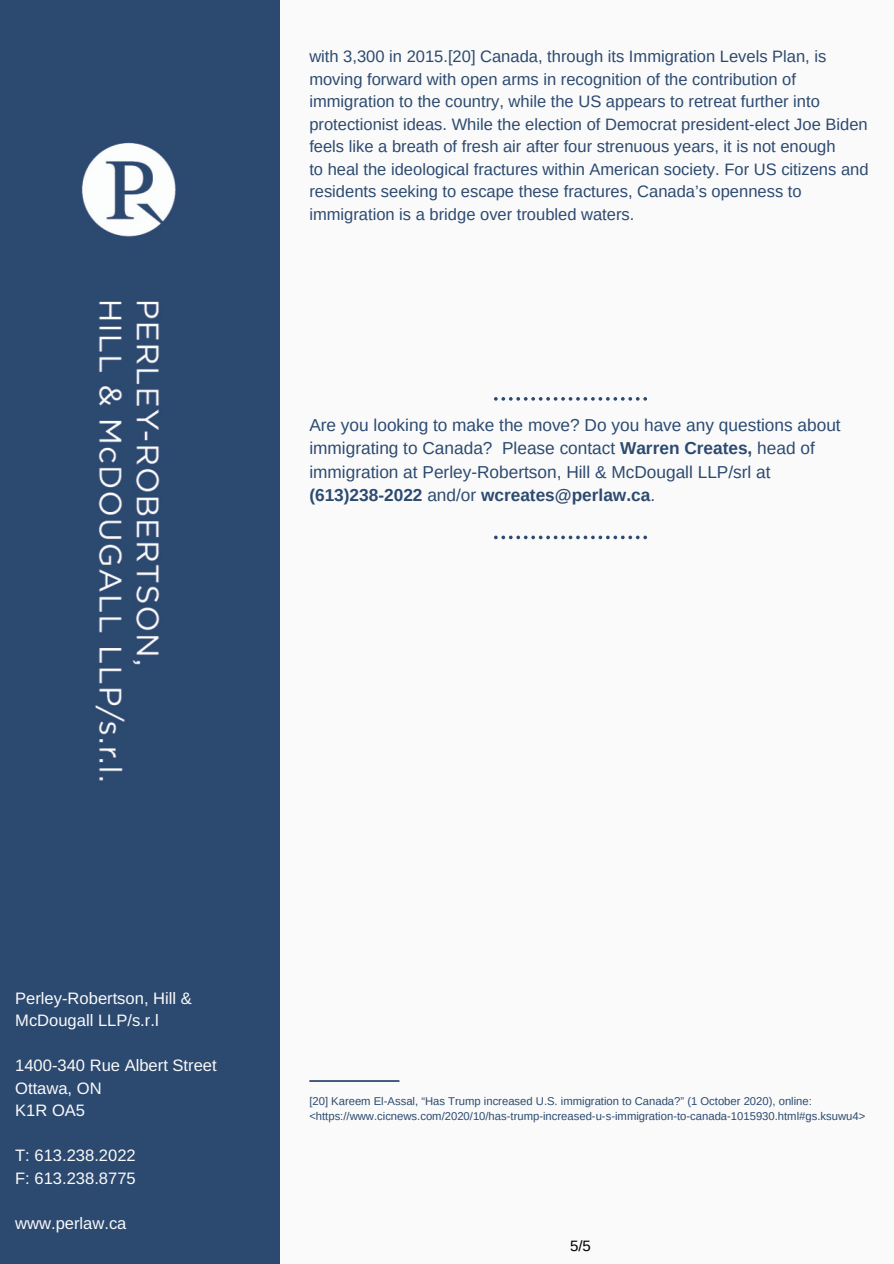
<style>
.page{position:relative;width:894px;height:1264px;background:#fff}
.page>*{position:absolute;margin:0;border:0;box-sizing:border-box;transform-origin:0 0}
.t1{font:17.25px/23.4px "Arimo";color:#2c4a70}
.t2{font:16.5px/22.5px "Arimo";color:#2c4a70}
.t3{font:16.5px/22.5px "Arimo";color:#fafafa}
.t4{font:15px "Arimo";color:#000}
.t5{font:11.25px/15px "Arimo";color:#2c4a70}
.s1{font-weight:700}
</style>
<div class="page">
<div style="left:0;top:0;width:893px;height:1263px;background:#fafafa"></div>
<div style="left:0;top:0;width:279px;height:1263px;background:#2c4a70"></div>
<img style="left:81px;top:143px;width:95px;height:638px">
<svg style="left:309px;top:1080px;width:90px;height:1px"></svg>
<svg style="left:494px;top:397px;width:153px;height:4px"></svg>
<svg style="left:494px;top:535px;width:153px;height:4px"></svg>
<p class="t2" style="left:309px;top:45px;width:560px">with 3,300 in 2015.[20] Canada, through its Immigration Levels Plan, is moving forward with open arms in recognition of the contribution of immigration to the country, while the US appears to retreat further into protectionist ideas. While the election of Democrat president-elect Joe Biden feels like a breath of fresh air after four strenuous years, it is not enough<br>to heal the ideological fractures within American society. For US citizens and residents seeking to escape these fractures, Canada’s openness to immigration is a bridge over troubled waters.</p>
<p class="t1" style="left:309px;top:413px;width:532px">Are you looking to make the move? Do you have any questions about immigrating to Canada? Please contact <span class="s1">Warren Creates,</span> head of immigration at Perley-Robertson, Hill &amp; McDougall LLP/srl at <span class="s1">(613)238-2022</span> and/or <span class="s1">wcreates@perlaw.ca</span>.</p>
<p class="t3" style="left:15px;top:986px;width:178px">Perley-Robertson, Hill &amp;<br>McDougall LLP/s.r.l</p>
<p class="t3" style="left:15px;top:1054px;width:203px">1400-340 Rue Albert Street<br>Ottawa, ON<br>K1R OA5</p>
<p class="t3" style="left:15px;top:1144px;width:122px">T: 613.238.2022<br>F: 613.238.8775</p>
<p class="t3" style="left:15px;top:1211px;width:113px">www.perlaw.ca</p>
<p class="t5" style="left:309px;top:1093px;width:557px">[20] Kareem El-Assal, “Has Trump increased U.S. immigration to Canada?” (1 October 2020), online: &lt;https://www.cicnews.com/2020/10/has-trump-increased-u-s-immigration-to-canada-1015930.html#gs.ksuwu4&gt;</p>
<p class="t4" style="left:570px;top:1237px;width:22px">5/5</p>
</div>
